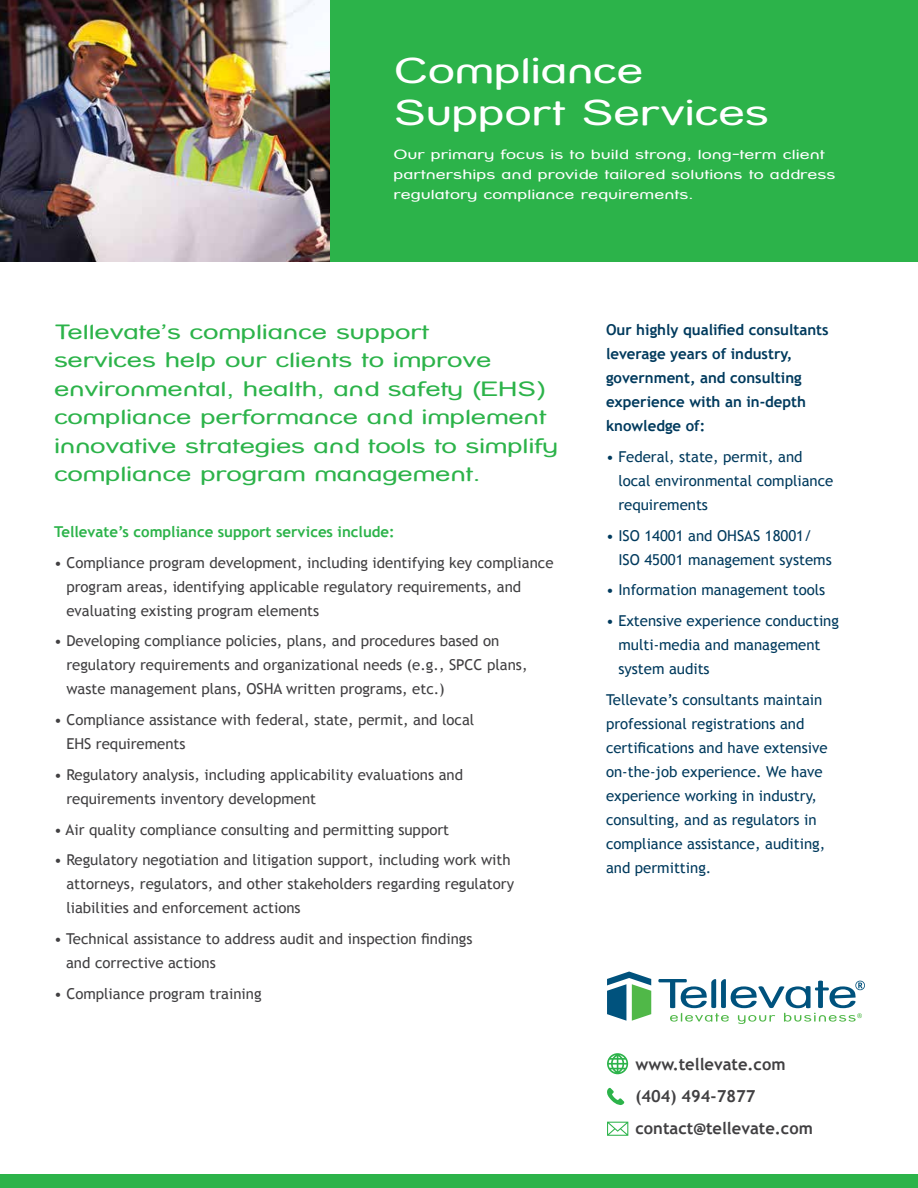
<style>
.page{position:relative;width:918px;height:1188px;background:#fff}
.page>*{position:absolute;margin:0;border:0;box-sizing:border-box;transform-origin:0 0}
.t1{font:extra-condensed 44.25px/42px "Street";letter-spacing:-.015em;color:#fff}
.t2{font:extra-condensed 25.5px/28.5px "Street";letter-spacing:-.015em;color:#2cb34a}
.t3{font:extra-condensed 16.5px/19.8px "Street";color:#fff}
.t4{font:700 16.5px/32.2px "Trebuchet MS";color:#414042}
.t5{font:15px/24px "Trebuchet MS";color:#414042}
.t6{font:15px/24px "Trebuchet MS";color:#003a5d}
.t7{font:700 15px/24px "Trebuchet MS";color:#003a5d}
.t8{font:700 15px "Trebuchet MS";color:#2cb34a}
</style>
<div class="page">
<div style="left:330px;top:0;width:588px;height:261px;background:#2cb34a"></div>
<img style="left:0;top:0;width:330px;height:261px">
<div style="left:0;top:1174px;width:918px;height:14px;background:#2cb34a"></div>
<svg style="left:607px;top:1053px;width:21px;height:21px"></svg>
<svg style="left:607px;top:1088px;width:17px;height:17px"></svg>
<svg style="left:607px;top:1122px;width:21px;height:14px"></svg>
<svg style="left:607px;top:972px;width:44px;height:49px"></svg>
<svg style="left:658px;top:979px;width:207px;height:45px"></svg>
<h1 class="t1" style="left:394px;top:47px;width:377px">Compliance<br>Support Services</h1>
<p class="t3" style="left:393px;top:143px;width:444px">Our primary focus is to build strong, long-term client partnerships and provide tailored solutions to address regulatory compliance requirements.</p>
<h2 class="t2" style="left:54px;top:316px;width:506px">Tellevate’s compliance support<br>services help our clients to improve environmental, health, and safety (EHS) compliance performance and implement innovative strategies and tools to simplify compliance program management.</h2>
<p class="t8" style="left:54px;top:522px;width:342px">Tellevate’s compliance support services include:</p>
<p class="t5" style="left:66px;top:550px;width:489px;text-indent:-12px">• Compliance program development, including identifying key compliance program areas, identifying applicable regulatory requirements, and evaluating existing program elements</p>
<p class="t5" style="left:66px;top:629px;width:463px;text-indent:-12px">• Developing compliance policies, plans, and procedures based on regulatory requirements and organizational needs (e.g., SPCC plans, waste management plans, OSHA written programs, etc.)</p>
<p class="t5" style="left:66px;top:708px;width:409px;text-indent:-12px">• Compliance assistance with federal, state, permit, and local<br>EHS requirements</p>
<p class="t5" style="left:66px;top:763px;width:398px;text-indent:-12px">• Regulatory analysis, including applicability evaluations and requirements inventory development</p>
<p class="t5" style="left:54px;top:817px;width:397px">• Air quality compliance consulting and permitting support</p>
<p class="t5" style="left:66px;top:848px;width:449px;text-indent:-12px">• Regulatory negotiation and litigation support, including work with attorneys, regulators, and other stakeholders regarding regulatory liabilities and enforcement actions</p>
<p class="t5" style="left:66px;top:927px;width:408px;text-indent:-12px">• Technical assistance to address audit and inspection findings and corrective actions</p>
<p class="t5" style="left:54px;top:982px;width:209px">• Compliance program training</p>
<p class="t7" style="left:606px;top:318px;width:224px">Our highly qualified consultants leverage years of industry, government, and consulting experience with an in-depth knowledge of:</p>
<p class="t6" style="left:618px;top:445px;width:217px;text-indent:-12px">• Federal, state, permit, and local environmental compliance requirements</p>
<p class="t6" style="left:618px;top:523px;width:215px;text-indent:-12px">• ISO 14001 and OHSAS 18001/<br>ISO 45001 management systems</p>
<p class="t6" style="left:606px;top:578px;width:221px">• Information management tools</p>
<p class="t6" style="left:618px;top:609px;width:222px;text-indent:-12px">• Extensive experience conducting multi-media and management system audits</p>
<p class="t6" style="left:606px;top:688px;width:223px">Tellevate’s consultants maintain professional registrations and certifications and have extensive on-the-job experience. We have experience working in industry, consulting, and as regulators in compliance assistance, auditing, and permitting.</p>
<p class="t4" style="left:636px;top:1048px;width:179px">www.tellevate.com (404) 494-7877 contact@tellevate.com</p>
</div>
